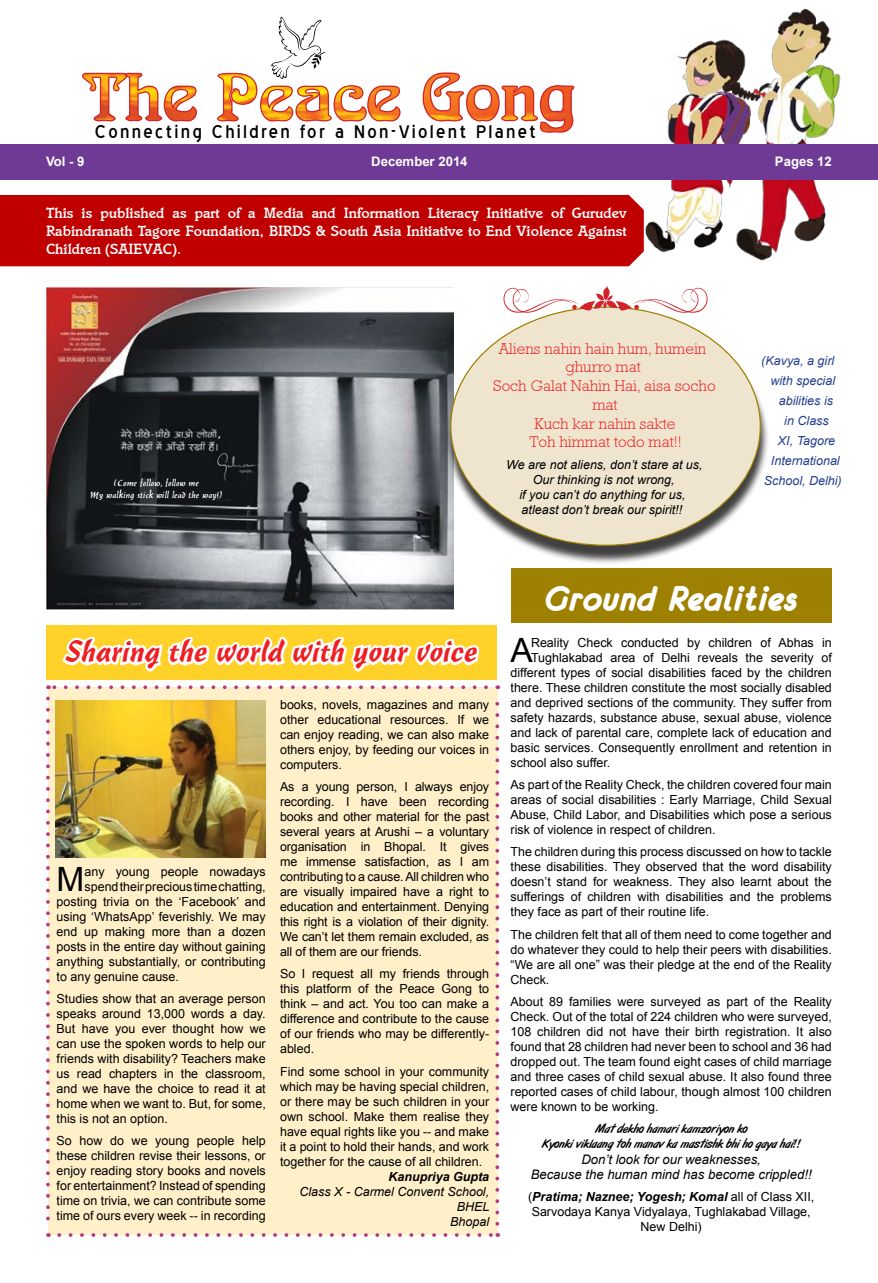
<style>
.page{position:relative;width:878px;height:1283px;background:#fff}
.page>*{position:absolute;margin:0;border:0;box-sizing:border-box;transform-origin:0 0}
.t1{font:38.12px "Eurofurencebolditalic";color:#fff}
.t2{font:33.5px "Arial";color:#000}
.t3{font:30px "Freehand 471 BT";color:#ed1e24}
.t4{font:23.12px "Blue Highway";letter-spacing:.1em;color:#000}
.t5{font:300 15.62px/18.8px "Astu Light Lys";color:#ed1e24;text-align:center}
.t6{font:500 15px/18px "Enseam Medium Lys";color:#fff;text-align:justify}
.t7{font:italic 13.12px/15.8px "Arial";color:#000;text-align:center}
.t8{font:700 13.12px "Arial";color:#fff}
.t9{font:12.5px/15px "Arial";color:#000;text-align:justify}
.t10{font:italic 12.5px/15px "Arial";color:#000;text-align:right}
.t11{font:italic 12.5px "Arial";color:#25408f}
.t12{font:12.5px/15px "Art Brush";color:#000;text-align:center}
.t13{font:italic 700 12.5px "Arial";color:#000}
.t14{font:10px/12px "Balthazar";color:#fff;text-align:center}
.s1{font-weight:700;font-style:italic}
</style>
<div class="page">
<div style="left:511px;top:567px;width:320px;height:55px;background:#9e8100"></div>
<div style="left:47px;top:626px;width:450px;height:54px;background:#ffd129"></div>
<img style="left:46px;top:288px;width:408px;height:321px">
<div style="left:445px;top:312px;width:329px;height:258px;background:#000;opacity:.75"></div>
<div style="left:451px;top:307px;width:309px;height:238px;background:#efe5ce;border-radius:50%"></div>
<div style="left:48px;top:687px;width:449px;height:548px;background:#fff0ca"></div>
<svg style="left:59px;top:1233px;width:432px;height:3px"></svg>
<svg style="left:46px;top:698px;width:4px;height:538px"></svg>
<svg style="left:495px;top:685px;width:4px;height:538px"></svg>
<svg style="left:48px;top:685px;width:438px;height:4px"></svg>
<img style="left:628px;top:8px;width:213px;height:259px">
<div style="left:0;top:144px;width:878px;height:36px;background:#6e3a96"></div>
<svg style="left:82px;top:17px;width:493px;height:116px"></svg>
<img style="left:56px;top:700px;width:209px;height:157px">
<svg style="left:62px;top:636px;width:418px;height:36px"></svg>
<div style="left:0;top:195px;width:643px;height:71px;background:#c00000"></div>
<svg style="left:502px;top:286px;width:207px;height:29px"></svg>
<h3 class="t4" style="left:95px;top:122px;width:442px">Connecting Children for a Non-Violent Planet</h3>
<p class="t8" style="left:46px;top:153px;width:40px">Vol - 9</p>
<p class="t8" style="left:371px;top:153px;width:98px">December 2014</p>
<p class="t8" style="left:775px;top:153px;width:58px">Pages 12</p>
<p class="t6" style="left:46px;top:203px;width:582px">This is published as part of a Media and Information Literacy Initiative of Gurudev Rabindranath Tagore Foundation, BIRDS &amp; South Asia Initiative to End Violence Against Children (SAIEVAC).</p>
<p class="t14" style="left:91px;top:476px;width:133px">(Come follow, follow me<br>My walking stick will lead the way!)</p>
<p class="t5" style="left:493px;top:339px;width:224px">Aliens nahin hain hum, humein ghurro mat<br>Soch Galat Nahin Hai, aisa socho mat<br>Kuch kar nahin sakte<br>Toh himmat todo mat!!</p>
<p class="t10" style="left:506px;top:458px;width:198px;text-align:center">We are not aliens, don’t stare at us,<br>Our thinking is not wrong,<br>if you can’t do anything for us, atleast don’t break our spirit!!</p>
<p class="t11" style="left:761px;top:352px;width:74px">(Kavya, a girl</p>
<p class="t11" style="left:770px;top:372px;width:66px">with special</p>
<p class="t11" style="left:778px;top:392px;width:56px">abilities is</p>
<p class="t11" style="left:784px;top:412px;width:46px">in Class</p>
<p class="t11" style="left:778px;top:432px;width:59px">XI, Tagore</p>
<p class="t11" style="left:770px;top:452px;width:70px">International</p>
<p class="t11" style="left:763px;top:472px;width:79px">School, Delhi)</p>
<h3 class="t3" style="left:67px;top:633px;width:413px">Sharing the world with your voice</h3>
<h2 class="t2" style="left:57px;top:857px;width:29px">M</h2>
<p class="t9" style="left:84px;top:864px;width:183px">any young people nowadays</p>
<p class="t9" style="left:84px;top:879px;width:183px">spend their precious time chatting,</p>
<p class="t9" style="left:57px;top:894px;width:211px">posting trivia on the ‘Facebook’ and</p>
<p class="t9" style="left:57px;top:909px;width:211px">using ‘WhatsApp’ feverishly. We may</p>
<p class="t9" style="left:57px;top:924px;width:211px">end up making more than a dozen</p>
<p class="t9" style="left:57px;top:939px;width:211px">posts in the entire day without gaining</p>
<p class="t9" style="left:57px;top:954px;width:211px">anything substantially, or contributing</p>
<p class="t9" style="left:57px;top:969px;width:124px">to any genuine cause.</p>
<p class="t9" style="left:57px;top:991px;width:211px">Studies show that an average person speaks around 13,000 words a day.<br>But have you ever thought how we can use the spoken words to help our friends with disability? Teachers make us read chapters in the classroom, and we have the choice to read it at home when we want to. But, for some, this is not an option.</p>
<p class="t9" style="left:57px;top:1133px;width:211px">So how do we young people help these children revise their lessons, or enjoy reading story books and novels for entertainment? Instead of spending time on trivia, we can contribute some time of ours every week -- in recording</p>
<p class="t9" style="left:280px;top:697px;width:211px">books, novels, magazines and many other educational resources. If we can enjoy reading, we can also make others enjoy, by feeding our voices in computers.</p>
<p class="t9" style="left:280px;top:779px;width:211px">As a young person, I always enjoy recording. I have been recording books and other material for the past several years at Arushi – a voluntary organisation in Bhopal. It gives me immense satisfaction, as I am contributing to a cause. All children who are visually impaired have a right to education and entertainment. Denying this right is a violation of their dignity.<br>We can’t let them remain excluded, as all of them are our friends.</p>
<p class="t9" style="left:280px;top:966px;width:211px">So I request all my friends through this platform of the Peace Gong to think – and act. You too can make a difference and contribute to the cause of our friends who may be differently&shy;abled.</p>
<p class="t9" style="left:280px;top:1063px;width:211px">Find some school in your community which may be having special children, or there may be such children in your own school. Make them realise they have equal rights like you -- and make it a point to hold their hands, and work together for the cause of all children.</p>
<p class="t13" style="left:388px;top:1168px;width:102px">Kanupriya Gupta</p>
<p class="t10" style="left:299px;top:1183px;width:191px">Class X - Carmel Convent School,<br>BHEL<br>Bhopal</p>
<h1 class="t1" style="left:544px;top:579px;width:255px">Ground Realities</h1>
<h2 class="t2" style="left:510px;top:628px;width:24px">A</h2>
<p class="t9" style="left:531px;top:635px;width:302px">Reality Check conducted by children of Abhas in</p>
<p class="t9" style="left:531px;top:650px;width:302px">Tughlakabad area of Delhi reveals the severity of</p>
<p class="t9" style="left:510px;top:665px;width:323px">different types of social disabilities faced by the children</p>
<p class="t9" style="left:510px;top:680px;width:323px">there. These children constitute the most socially disabled</p>
<p class="t9" style="left:510px;top:695px;width:323px">and deprived sections of the community. They suffer from</p>
<p class="t9" style="left:510px;top:710px;width:323px">safety hazards, substance abuse, sexual abuse, violence</p>
<p class="t9" style="left:510px;top:725px;width:323px">and lack of parental care, complete lack of education and</p>
<p class="t9" style="left:510px;top:740px;width:323px">basic services. Consequently enrollment and retention in</p>
<p class="t9" style="left:510px;top:755px;width:101px">school also suffer.</p>
<p class="t9" style="left:510px;top:777px;width:323px">As part of the Reality Check, the children covered four main areas of social disabilities : Early Marriage, Child Sexual Abuse, Child Labor, and Disabilities which pose a serious risk of violence in respect of children.</p>
<p class="t9" style="left:510px;top:844px;width:323px">The children during this process discussed on how to tackle these disabilities. They observed that the word disability doesn’t stand for weakness. They also learnt about the sufferings of children with disabilities and the problems they face as part of their routine life.</p>
<p class="t9" style="left:510px;top:926px;width:323px">The children felt that all of them need to come together and do whatever they could to help their peers with disabilities. “We are all one” was their pledge at the end of the Reality Check.</p>
<p class="t9" style="left:510px;top:993px;width:323px">About 89 families were surveyed as part of the Reality Check. Out of the total of 224 children who were surveyed, 108 children did not have their birth registration. It also found that 28 children had never been to school and 36 had dropped out. The team found eight cases of child marriage and three cases of child sexual abuse. It also found three reported cases of child labour, though almost 100 children were known to be working.</p>
<p class="t12" style="left:541px;top:1121px;width:261px">Mat dekho hamari kamzoriyon ko<br>Kyonki viklaang toh manav ka mastishk bhi ho gaya hai!!</p>
<p class="t7" style="left:530px;top:1151px;width:282px">Don’t look for our weaknesses,<br>Because the human mind has become crippled!!</p>
<p class="t9" style="left:528px;top:1189px;width:288px;text-align:center">(<span class="s1">Pratima; Naznee; Yogesh; Komal</span> all of Class XII,<br>Sarvodaya Kanya Vidyalaya, Tughlakabad Village,<br>New Delhi)</p>
</div>
